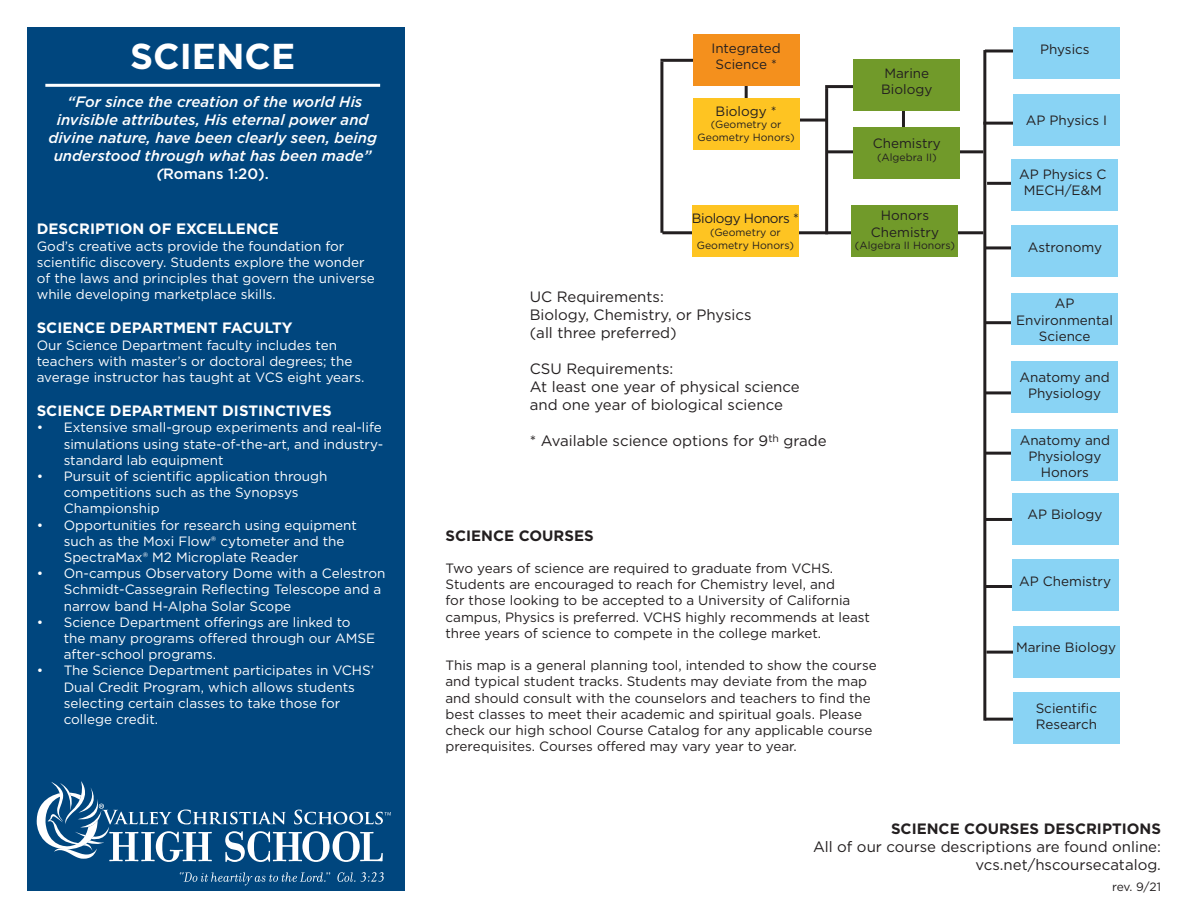
<style>
.page{position:relative;width:1188px;height:918px;background:#fff}
.page>*{position:absolute;margin:0;border:0;box-sizing:border-box;transform-origin:0 0}
.t1{font:700 36px "Gotham";color:#fff}
.t2{font:15px/18px "Gotham";color:#231f20}
.t3{font:italic 500 15px/18px "Gotham";color:#fff;text-align:center}
.t4{font:700 15px "Gotham";color:#fff}
.t5{font:700 15px "Gotham";color:#231f20}
.t6{font:13.5px/16.2px "Gotham";color:#fff}
.t7{font:13.5px/16.2px "Gotham";color:#231f20;text-align:center}
.t8{font:13.5px "Gotham";letter-spacing:-.03em;color:#231f20}
.t9{font:12px "Gotham";color:#231f20}
.t10{font:10.5px/12.6px "Gotham";color:#231f20;text-align:center}
.s1{font-style:normal}
</style>
<div class="page">
<hr style="left:745px;top:57px;width:3px;height:68px;background:#231f20">
<div style="left:27px;top:27px;width:378px;height:864px;background:#00467e"></div>
<svg style="left:180px;top:872px;width:150px;height:13px"></svg>
<svg style="left:337px;top:872px;width:47px;height:10px"></svg>
<svg style="left:37px;top:781px;width:354px;height:81px"></svg>
<hr style="left:45px;top:84px;width:335px;height:3px;background:#fff">
<hr style="left:984px;top:585px;width:52px;height:3px;background:#231f20">
<hr style="left:712px;top:119px;width:114px;height:3px;background:#231f20">
<hr style="left:660px;top:59px;width:114px;height:3px;background:#231f20">
<div style="left:693px;top:98px;width:107px;height:51px;background:#fec422"></div>
<hr style="left:827px;top:150px;width:156px;height:3px;background:#231f20">
<hr style="left:825px;top:88px;width:3px;height:146px;background:#231f20">
<hr style="left:825px;top:85px;width:65px;height:3px;background:#231f20">
<hr style="left:985px;top:246px;width:47px;height:3px;background:#231f20">
<hr style="left:985px;top:391px;width:47px;height:3px;background:#231f20">
<hr style="left:985px;top:321px;width:45px;height:3px;background:#231f20">
<div style="left:693px;top:34px;width:107px;height:51px;background:#f4901d"></div>
<hr style="left:902px;top:85px;width:3px;height:64px;background:#231f20">
<hr style="left:985px;top:518px;width:53px;height:3px;background:#231f20">
<hr style="left:662px;top:231px;width:321px;height:3px;background:#231f20">
<hr style="left:985px;top:49px;width:47px;height:3px;background:#231f20">
<hr style="left:983px;top:122px;width:49px;height:3px;background:#231f20">
<hr style="left:983px;top:50px;width:3px;height:671px;background:#231f20">
<hr style="left:660px;top:62px;width:3px;height:171px;background:#231f20">
<div style="left:692px;top:206px;width:107px;height:51px;background:#fec422"></div>
<div style="left:853px;top:60px;width:107px;height:51px;background:#719a2a"></div>
<div style="left:853px;top:128px;width:107px;height:51px;background:#719a2a"></div>
<div style="left:852px;top:206px;width:106px;height:51px;background:#719a2a"></div>
<hr style="left:987px;top:182px;width:45px;height:3px;background:#231f20">
<hr style="left:985px;top:452px;width:53px;height:3px;background:#231f20">
<div style="left:1013px;top:27px;width:107px;height:51px;background:#89d3f4"></div>
<div style="left:1013px;top:95px;width:107px;height:51px;background:#89d3f4"></div>
<div style="left:1011px;top:159px;width:107px;height:51px;background:#89d3f4"></div>
<div style="left:1011px;top:226px;width:107px;height:51px;background:#89d3f4"></div>
<div style="left:1011px;top:294px;width:107px;height:51px;background:#89d3f4"></div>
<div style="left:1011px;top:362px;width:107px;height:51px;background:#89d3f4"></div>
<div style="left:1012px;top:494px;width:107px;height:51px;background:#89d3f4"></div>
<div style="left:1012px;top:560px;width:107px;height:51px;background:#89d3f4"></div>
<div style="left:1011px;top:429px;width:107px;height:51px;background:#89d3f4"></div>
<hr style="left:985px;top:718px;width:53px;height:3px;background:#231f20">
<hr style="left:986px;top:651px;width:53px;height:3px;background:#231f20">
<div style="left:1013px;top:626px;width:107px;height:51px;background:#89d3f4"></div>
<div style="left:1013px;top:692px;width:107px;height:52px;background:#89d3f4"></div>
<p class="t1" style="left:130px;top:33px;width:166px">SCIENCE</p>
<p class="t7" style="left:711px;top:40px;width:71px">Integrated</p>
<p class="t7" style="left:715px;top:56px;width:63px">Science *</p>
<p class="t7" style="left:716px;top:103px;width:63px">Biology *</p>
<p class="t10" style="left:698px;top:118px;width:99px">(Geometry or<br>Geometry Honors)</p>
<p class="t3" style="left:48px;top:92px;width:330px">“For since the creation of the world His invisible attributes, His eternal power and divine nature, have been clearly seen, being understood through what has been made” (<span class="s1">Romans 1:20).</span></p>
<p class="t7" style="left:884px;top:64px;width:46px">Marine</p>
<p class="t7" style="left:881px;top:81px;width:53px">Biology</p>
<p class="t7" style="left:873px;top:135px;width:70px">Chemistry</p>
<p class="t10" style="left:877px;top:150px;width:61px">(Algebra II)</p>
<p class="t4" style="left:37px;top:219px;width:244px">DESCRIPTION OF EXCELLENCE</p>
<p class="t6" style="left:37px;top:238px;width:340px">God’s creative acts provide the foundation for scientific discovery. Students explore the wonder of the laws and principles that govern the universe while developing marketplace skills.</p>
<p class="t4" style="left:37px;top:318px;width:258px">SCIENCE DEPARTMENT FACULTY</p>
<p class="t6" style="left:37px;top:337px;width:329px">Our Science Department faculty includes ten teachers with master’s or doctoral degrees; the average instructor has taught at VCS eight years.</p>
<p class="t4" style="left:37px;top:401px;width:297px">SCIENCE DEPARTMENT DISTINCTIVES</p>
<p class="t6" style="left:64px;top:419px;width:321px;text-align:justify;text-indent:-27px">• Extensive small-group experiments and real-life simulations using state-of-the-art, and industry&shy;standard lab equipment</p>
<p class="t6" style="left:64px;top:468px;width:265px;text-indent:-27px">• Pursuit of scientific application through competitions such as the Synopsys<br>Championship</p>
<p class="t6" style="left:64px;top:517px;width:295px;text-indent:-27px">• Opportunities for research using equipment such as the Moxi Flow® cytometer and the<br>SpectraMax® M2 Microplate Reader</p>
<p class="t6" style="left:64px;top:565px;width:323px;text-indent:-27px">• On-campus Observatory Dome with a Celestron<br>Schmidt-Cassegrain Reflecting Telescope and a narrow band H-Alpha Solar Scope</p>
<p class="t6" style="left:64px;top:614px;width:313px;text-indent:-27px">• Science Department offerings are linked to the many programs offered through our AMSE after-school programs.</p>
<p class="t6" style="left:64px;top:662px;width:312px;text-indent:-27px">• The Science Department participates in VCHS’ Dual Credit Program, which allows students selecting certain classes to take those for college credit.</p>
<p class="t8" style="left:692px;top:210px;width:108px">Biology Honors *</p>
<p class="t10" style="left:697px;top:226px;width:99px">(Geometry or<br>Geometry Honors)</p>
<p class="t2" style="left:530px;top:288px;width:136px">UC Requirements:</p>
<p class="t2" style="left:530px;top:306px;width:223px">Biology, Chemistry, or Physics</p>
<p class="t2" style="left:530px;top:324px;width:148px">(all three preferred)</p>
<p class="t2" style="left:530px;top:360px;width:145px">CSU Requirements:</p>
<p class="t2" style="left:530px;top:378px;width:271px">At least one year of physical science and one year of biological science</p>
<p class="t2" style="left:530px;top:432px;width:298px">* Available science options for 9<sup>th</sup> grade</p>
<p class="t7" style="left:881px;top:207px;width:50px">Honors</p>
<p class="t7" style="left:871px;top:223px;width:70px">Chemistry</p>
<p class="t10" style="left:855px;top:239px;width:102px">(Algebra II Honors)</p>
<p class="t5" style="left:446px;top:525px;width:150px">SCIENCE COURSES</p>
<p class="t7" style="left:446px;top:560px;width:426px;text-align:left">Two years of science are required to graduate from VCHS.<br>Students are encouraged to reach for Chemistry level, and<br>for those looking to be accepted to a University of California campus, Physics is preferred. VCHS highly recommends at least three years of science to compete in the college market.</p>
<p class="t7" style="left:446px;top:657px;width:433px;text-align:left">This map is a general planning tool, intended to show the course and typical student tracks. Students may deviate from the map and should consult with the counselors and teachers to find the best classes to meet their academic and spiritual goals. Please check our high school Course Catalog for any applicable course prerequisites. Courses offered may vary year to year.</p>
<p class="t7" style="left:1040px;top:41px;width:51px">Physics</p>
<p class="t7" style="left:1026px;top:112px;width:83px">AP Physics I</p>
<p class="t7" style="left:1019px;top:166px;width:89px">AP Physics C</p>
<p class="t7" style="left:1024px;top:182px;width:80px">MECH/E&amp;M</p>
<p class="t7" style="left:1028px;top:238px;width:76px">Astronomy</p>
<p class="t7" style="left:1055px;top:295px;width:21px">AP</p>
<p class="t7" style="left:1016px;top:311px;width:98px">Environmental<br>Science</p>
<p class="t7" style="left:1019px;top:369px;width:92px">Anatomy and<br>Physiology</p>
<p class="t7" style="left:1020px;top:432px;width:92px">Anatomy and<br>Physiology<br>Honors</p>
<p class="t7" style="left:1027px;top:506px;width:76px">AP Biology</p>
<p class="t7" style="left:1019px;top:573px;width:93px">AP Chemistry</p>
<p class="t7" style="left:1016px;top:638px;width:102px">Marine Biology</p>
<p class="t7" style="left:1036px;top:700px;width:63px">Scientific</p>
<p class="t7" style="left:1036px;top:716px;width:63px">Research</p>
<p class="t5" style="left:891px;top:819px;width:272px">SCIENCE COURSES DESCRIPTIONS</p>
<p class="t2" style="left:813px;top:837px;width:349px">All of our course descriptions are found online:</p>
<p class="t2" style="left:976px;top:855px;width:187px">vcs.net/hscoursecatalog.</p>
<p class="t9" style="left:1112px;top:879px;width:50px">rev. 9/21</p>
</div>
